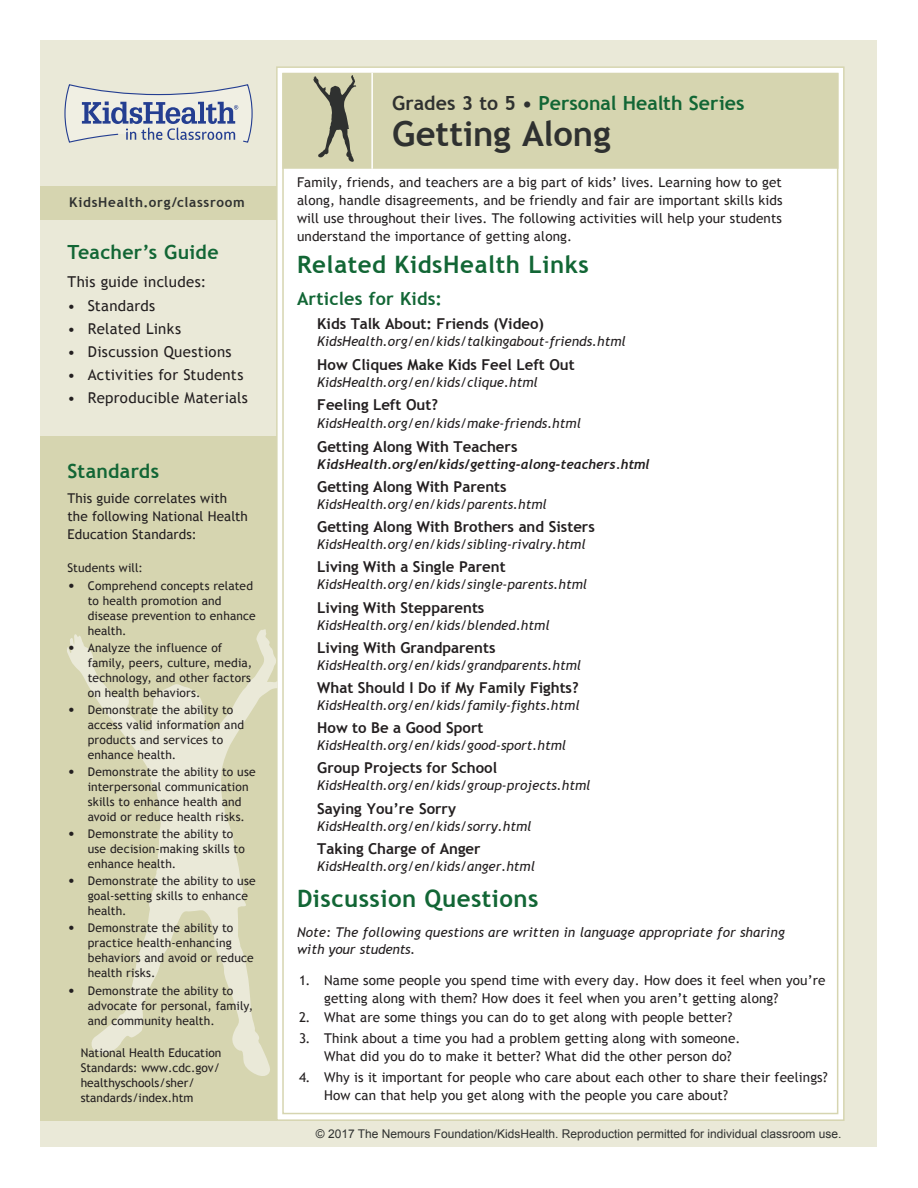
<style>
.page{position:relative;width:918px;height:1188px;background:#fff}
.page>*{position:absolute;margin:0;border:0;box-sizing:border-box;transform-origin:0 0}
.Lesson_Header{font:700 34.5px "Trebuchet MS";color:#2f3130}
.t1{font:700 24px "Trebuchet MS";letter-spacing:.025em;color:#126635}
.t2{font:700 24px "Trebuchet MS";letter-spacing:.02em;color:#126635}
.Lesson_Header-2{font:700 19.5px "Trebuchet MS";letter-spacing:.005em;color:#126635}
.t3{font:700 18px "Trebuchet MS";letter-spacing:.01em;color:#126635}
.Article_List{font:700 15px "Trebuchet MS";color:#231f20}
.Contents_List{font:15px "Trebuchet MS";letter-spacing:.02em;color:#231f20}
.Article_List-2{font:700 15px "Trebuchet MS";color:#231f20}
.Basic_Numbered_List{font:13.5px/18px "Trebuchet MS";letter-spacing:.01em;color:#231f20}
.Article_List-3{font:italic 13.5px/16.2px "Trebuchet MS";color:#231f20}
.Article_List-4{font:italic 700 13.5px "Trebuchet";color:#231f20}
.Article_List-5{font:italic 13.5px "Trebuchet MS";color:#231f20}
.t4{font:700 13.5px "Trebuchet MS";letter-spacing:.05em;color:#2f3130}
.Contents_List-2{font:12px/15px "Trebuchet MS";letter-spacing:.01em;color:#231f20}
.t5{font:12px "Arial";color:#2f3130}
.s1{font-size:15px}
.s2{color:#2f3130}
</style>
<div class="page">
<div style="left:40px;top:40px;width:838px;height:1108px;background:#eae9d8"></div>
<div style="left:277px;top:67px;width:567px;height:1053px;background:#fff"></div>
<div style="left:283px;top:74px;width:555px;height:94px;background:#d6d5b0"></div>
<div style="left:282px;top:73px;width:556px;height:96px;border:2px solid #d6d5b0"></div>
<hr style="left:371px;top:73px;width:2px;height:96px;background:#fff">
<div style="left:40px;top:436px;width:237px;height:685px;background:#d6d5b0"></div>
<div style="left:40px;top:186px;width:237px;height:33px;background:#d6d5b0"></div>
<svg style="left:64px;top:84px;width:189px;height:59px"></svg>
<svg style="left:313px;top:75px;width:44px;height:87px"></svg>
<svg style="left:67px;top:629px;width:210px;height:447px"></svg>
<p class="t4" style="left:69px;top:194px;width:177px">KidsHealth.org/classroom</p>
<p class="Lesson_Header-2" style="left:68px;top:240px;width:153px">Teacher’s Guide</p>
<p class="Contents_List" style="left:68px;top:273px;width:140px">This guide includes:</p>
<p class="Contents_List" style="left:68px;top:296px;width:89px">• Standards</p>
<p class="Contents_List" style="left:68px;top:320px;width:115px">• Related Links</p>
<p class="Contents_List" style="left:68px;top:343px;width:166px">• Discussion Questions</p>
<p class="Contents_List" style="left:68px;top:366px;width:177px">• Activities for Students</p>
<p class="Contents_List" style="left:68px;top:389px;width:182px">• Reproducible Materials</p>
<p class="Lesson_Header-2" style="left:68px;top:459px;width:93px">Standards</p>
<p class="Basic_Numbered_List" style="left:68px;top:490px;width:182px">This guide correlates with the following National Health<br>Education Standards:</p>
<p class="Contents_List-2" style="left:68px;top:561px;width:77px">Students will:</p>
<p class="Contents_List-2" style="left:88px;top:578px;width:169px;text-indent:-20px"><span class="s1">•</span> Comprehend concepts related to health promotion and disease prevention to enhance health.</p>
<p class="Contents_List-2" style="left:88px;top:640px;width:166px;text-indent:-20px"><span class="s1">•</span> Analyze the influence of family, peers, culture, media, technology, and other factors on health behaviors.</p>
<p class="Contents_List-2" style="left:88px;top:702px;width:158px;text-indent:-20px"><span class="s1">•</span> Demonstrate the ability to access valid information and products and services to enhance health.</p>
<p class="Contents_List-2" style="left:88px;top:764px;width:170px;text-indent:-20px"><span class="s1">•</span> Demonstrate the ability to use interpersonal communication skills to enhance health and avoid or reduce health risks.</p>
<p class="Contents_List-2" style="left:88px;top:827px;width:159px;text-indent:-20px"><span class="s1">•</span> Demonstrate the ability to use decision-making skills to enhance health.</p>
<p class="Contents_List-2" style="left:88px;top:874px;width:170px;text-indent:-20px"><span class="s1">•</span> Demonstrate the ability to use goal-setting skills to enhance health.</p>
<p class="Contents_List-2" style="left:88px;top:921px;width:167px;text-indent:-20px"><span class="s1">•</span> Demonstrate the ability to practice health-enhancing behaviors and avoid or reduce health risks.</p>
<p class="Contents_List-2" style="left:88px;top:983px;width:167px;text-indent:-20px"><span class="s1">•</span> Demonstrate the ability to advocate for personal, family, and community health.</p>
<p class="Contents_List-2" style="left:81px;top:1045px;width:142px">National Health Education<br>Standards: www.cdc.gov/ healthyschools/sher/ standards/index.htm</p>
<p class="Lesson_Header-2" style="left:392px;top:91px;width:354px"><span class="s2">Grades 3 to 5 •</span> Personal Health Series</p>
<p class="Lesson_Header" style="left:392px;top:112px;width:220px">Getting Along</p>
<p class="Basic_Numbered_List" style="left:297px;top:173px;width:487px;text-align:justify">Family, friends, and teachers are a big part of kids’ lives. Learning how to get along, handle disagreements, and be friendly and fair are important skills kids will use throughout their lives. The following activities will help your students understand the importance of getting along.</p>
<p class="t1" style="left:297px;top:249px;width:293px">Related KidsHealth Links</p>
<p class="t3" style="left:297px;top:287px;width:147px">Articles for Kids:</p>
<p class="Article_List" style="left:317px;top:315px;width:228px">Kids Talk About: Friends (Video)</p>
<p class="Article_List-3" style="left:317px;top:334px;width:310px">KidsHealth.org/en/kids/talkingabout-friends.html</p>
<p class="Article_List" style="left:317px;top:355px;width:259px">How Cliques Make Kids Feel Left Out</p>
<p class="Article_List-3" style="left:317px;top:374px;width:222px">KidsHealth.org/en/kids/clique.html</p>
<p class="Article_List" style="left:317px;top:395px;width:122px">Feeling Left Out?</p>
<p class="Article_List-3" style="left:317px;top:415px;width:265px">KidsHealth.org/en/kids/make-friends.html</p>
<p class="Article_List" style="left:317px;top:437px;width:202px">Getting Along With Teachers</p>
<p class="Article_List-4" style="left:317px;top:456px;width:334px">KidsHealth.org/en/kids/getting-along-teachers.html</p>
<p class="Article_List" style="left:317px;top:477px;width:191px">Getting Along With Parents</p>
<p class="Article_List-3" style="left:317px;top:496px;width:231px">KidsHealth.org/en/kids/parents.html</p>
<p class="Article_List" style="left:317px;top:518px;width:279px">Getting Along With Brothers and Sisters</p>
<p class="Article_List-3" style="left:317px;top:536px;width:270px">KidsHealth.org/en/kids/sibling-rivalry.html</p>
<p class="Article_List" style="left:317px;top:558px;width:190px">Living With a Single Parent</p>
<p class="Article_List-3" style="left:317px;top:577px;width:271px">KidsHealth.org/en/kids/single-parents.html</p>
<p class="Article_List" style="left:317px;top:598px;width:169px">Living With Stepparents</p>
<p class="Article_List-3" style="left:317px;top:617px;width:234px">KidsHealth.org/en/kids/blended.html</p>
<p class="Article_List" style="left:317px;top:638px;width:180px">Living With Grandparents</p>
<p class="Article_List-3" style="left:317px;top:657px;width:266px">KidsHealth.org/en/kids/grandparents.html</p>
<p class="Article_List" style="left:317px;top:678px;width:263px">What Should I Do if My Family Fights?</p>
<p class="Article_List-3" style="left:317px;top:697px;width:264px">KidsHealth.org/en/kids/family-fights.html</p>
<p class="Article_List" style="left:317px;top:719px;width:168px">How to Be a Good Sport</p>
<p class="Article_List-3" style="left:317px;top:737px;width:250px">KidsHealth.org/en/kids/good-sport.html</p>
<p class="Article_List" style="left:317px;top:759px;width:181px">Group Projects for School</p>
<p class="Article_List-3" style="left:317px;top:778px;width:275px">KidsHealth.org/en/kids/group-projects.html</p>
<p class="Article_List" style="left:317px;top:799px;width:140px">Saying You’re Sorry</p>
<p class="Article_List-3" style="left:317px;top:818px;width:216px">KidsHealth.org/en/kids/sorry.html</p>
<p class="Article_List-2" style="left:317px;top:839px;width:165px">Taking Charge of Anger</p>
<p class="Article_List-5" style="left:317px;top:858px;width:219px">KidsHealth.org/en/kids/anger.html</p>
<p class="t2" style="left:297px;top:883px;width:243px">Discussion Questions</p>
<p class="Article_List-3" style="left:297px;top:925px;width:489px">Note: The following questions are written in language appropriate for sharing with your students.</p>
<p class="Basic_Numbered_List" style="left:324px;top:972px;width:503px;text-indent:-25px">1. Name some people you spend time with every day. How does it feel when you’re getting along with them? How does it feel when you aren’t getting along?</p>
<p class="Basic_Numbered_List" style="left:299px;top:1009px;width:435px">2. What are some things you can do to get along with people better?</p>
<p class="Basic_Numbered_List" style="left:324px;top:1030px;width:418px;text-indent:-25px">3. Think about a time you had a problem getting along with someone.<br>What did you do to make it better? What did the other person do?</p>
<p class="Basic_Numbered_List" style="left:324px;top:1069px;width:505px;text-indent:-25px">4. Why is it important for people who care about each other to share their feelings?<br>How can that help you get along with the people you care about?</p>
<p class="t5" style="left:316px;top:1126px;width:527px">© 2017 The Nemours Foundation/KidsHealth. Reproduction permitted for individual classroom use.</p>
</div>
